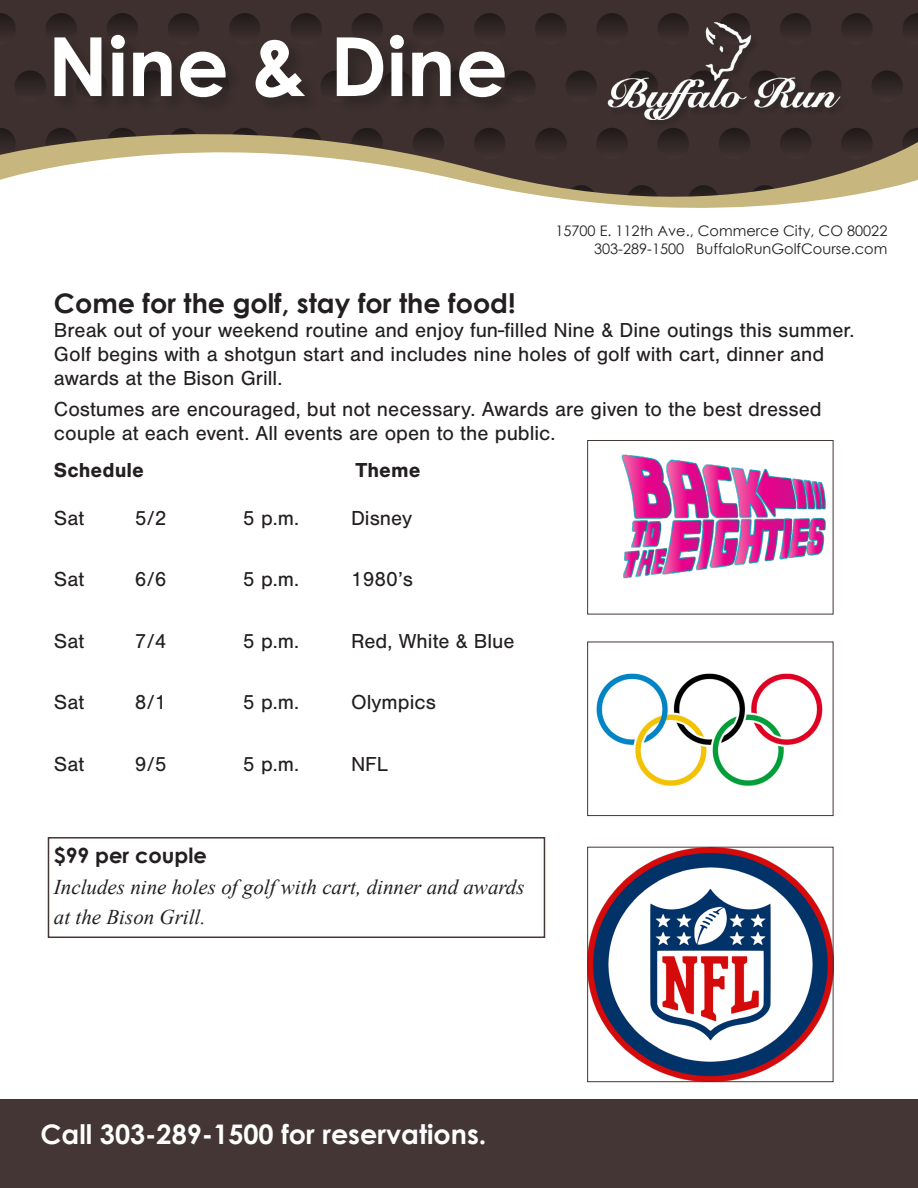
<style>
.page{position:relative;width:918px;height:1188px;background:#fff}
.page>*{position:absolute;margin:0;border:0;box-sizing:border-box;transform-origin:0 0}
.t1{font:700 81.6px "Century Gothic";color:#fff}
.Body_copy{font:700 27px "Century Gothic";color:#fff}
.Headline{font:700 27px "Century Gothic";color:#231f20}
.Body_copy-2{font:21px/24px "Nimbus San";color:#231f20}
.Body_copy-3{font:italic 21px "Times New Roman";color:#231f20}
.subhead{font:700 21px "Nimbus San";color:#231f20}
.Body_copy-4{font:700 21px "Century Gothic";color:#231f20}
.t2{font:14.55px/17.4px "Century Gothic";color:#231f20;text-align:right}
</style>
<div class="page">
<div style="left:48px;top:837px;width:497px;height:101px;border:2px solid #443634"></div>
<div style="left:0;top:1099px;width:918px;height:89px;background:#443634"></div>
<div style="left:0;top:0;width:918px;height:199px;background:#3d302e"></div>
<svg style="left:0;top:13px;width:15px;height:17px"></svg>
<div style="left:45px;top:13px;width:32px;height:32px;background:#2e2524;border-radius:16px"></div>
<div style="left:107px;top:13px;width:31px;height:32px;background:#2d2423;border-radius:16px"></div>
<div style="left:168px;top:13px;width:31px;height:32px;background:#2d2423;border-radius:16px"></div>
<div style="left:229px;top:13px;width:32px;height:32px;background:#2d2423;border-radius:16px"></div>
<div style="left:290px;top:13px;width:32px;height:32px;background:#2d2423;border-radius:16px"></div>
<div style="left:351px;top:13px;width:32px;height:32px;background:#2d2423;border-radius:16px"></div>
<div style="left:413px;top:13px;width:31px;height:32px;background:#2d2423;border-radius:16px"></div>
<div style="left:474px;top:13px;width:31px;height:32px;background:#2d2423;border-radius:16px"></div>
<div style="left:535px;top:13px;width:32px;height:32px;background:linear-gradient(to bottom,#211a1a,#413332);border-radius:16px"></div>
<svg style="left:596px;top:13px;width:32px;height:32px"></svg>
<div style="left:658px;top:13px;width:31px;height:32px;background:#251e1d;border-radius:16px"></div>
<div style="left:719px;top:13px;width:31px;height:32px;background:#251e1d;border-radius:16px"></div>
<div style="left:780px;top:13px;width:31px;height:32px;background:#251e1d;border-radius:16px"></div>
<div style="left:841px;top:13px;width:32px;height:32px;background:linear-gradient(to bottom,#211a1a,#413332);border-radius:16px"></div>
<svg style="left:903px;top:13px;width:15px;height:17px"></svg>
<svg style="left:15px;top:70px;width:31px;height:32px"></svg>
<svg style="left:504px;top:70px;width:32px;height:32px"></svg>
<svg style="left:565px;top:70px;width:32px;height:32px"></svg>
<svg style="left:871px;top:70px;width:32px;height:32px"></svg>
<div style="left:53px;top:35px;width:467px;height:78px;background:#231f20;opacity:.5"></div>
<svg style="left:0;top:100px;width:918px;height:108px"></svg>
<div style="left:608px;top:22px;width:241px;height:106px;background:#3d302e"></div>
<img style="left:599px;top:21px;width:245px;height:103px">
<img style="left:596px;top:673px;width:227px;height:113px">
<div style="left:587px;top:642px;width:247px;height:174px;border:1px solid #443634"></div>
<img style="left:621px;top:454px;width:205px;height:125px">
<div style="left:587px;top:440px;width:247px;height:175px;border:1px solid #443634"></div>
<img style="left:589px;top:849px;width:243px;height:231px">
<div style="left:587px;top:847px;width:247px;height:235px;border:1px solid #443634"></div>
<p class="t1" style="left:48px;top:4px;width:462px">Nine &amp; Dine</p>
<p class="t2" style="left:555px;top:222px;width:334px">15700 E. 112th Ave., Commerce City, CO 80022<br>303-289-1500 BuffaloRunGolfCourse.com</p>
<p class="Headline" style="left:54px;top:283px;width:463px">Come for the golf, stay for the food!</p>
<p class="Body_copy-2" style="left:54px;top:319px;width:802px">Break out of your weekend routine and enjoy fun-filled Nine &amp; Dine outings this summer.<br>Golf begins with a shotgun start and includes nine holes of golf with cart, dinner and awards at the Bison Grill.</p>
<p class="Body_copy-2" style="left:54px;top:397px;width:769px">Costumes are encouraged, but not necessary. Awards are given to the best dressed couple at each event. All events are open to the public.</p>
<p class="subhead" style="left:54px;top:459px;width:91px">Schedule</p>
<p class="subhead" style="left:355px;top:459px;width:67px">Theme</p>
<p class="Body_copy-2" style="left:54px;top:506px;width:32px">Sat</p>
<p class="Body_copy-2" style="left:135px;top:506px;width:33px">5/2</p>
<p class="Body_copy-2" style="left:243px;top:506px;width:58px">5 p.m.</p>
<p class="Body_copy-2" style="left:351px;top:506px;width:63px">Disney</p>
<p class="Body_copy-2" style="left:54px;top:568px;width:32px">Sat</p>
<p class="Body_copy-2" style="left:135px;top:568px;width:33px">6/6</p>
<p class="Body_copy-2" style="left:243px;top:568px;width:58px">5 p.m.</p>
<p class="Body_copy-2" style="left:351px;top:568px;width:64px">1980’s</p>
<p class="Body_copy-2" style="left:54px;top:629px;width:32px">Sat</p>
<p class="Body_copy-2" style="left:135px;top:629px;width:33px">7/4</p>
<p class="Body_copy-2" style="left:243px;top:629px;width:58px">5 p.m.</p>
<p class="Body_copy-2" style="left:351px;top:629px;width:165px">Red, White &amp; Blue</p>
<p class="Body_copy-2" style="left:54px;top:691px;width:32px">Sat</p>
<p class="Body_copy-2" style="left:135px;top:691px;width:33px">8/1</p>
<p class="Body_copy-2" style="left:243px;top:691px;width:58px">5 p.m.</p>
<p class="Body_copy-2" style="left:351px;top:691px;width:86px">Olympics</p>
<p class="Body_copy-2" style="left:54px;top:752px;width:32px">Sat</p>
<p class="Body_copy-2" style="left:135px;top:752px;width:33px">9/5</p>
<p class="Body_copy-2" style="left:243px;top:752px;width:58px">5 p.m.</p>
<p class="Body_copy-2" style="left:351px;top:752px;width:39px">NFL</p>
<p class="Body_copy-4" style="left:54px;top:839px;width:154px">$99 per couple</p>
<p class="Body_copy-3" style="left:54px;top:872px;width:472px">Includes nine holes of golf with cart, dinner and awards</p>
<p class="Body_copy-3" style="left:54px;top:903px;width:153px">at the Bison Grill.</p>
<p class="Body_copy" style="left:40px;top:1114px;width:448px">Call 303-289-1500 for reservations.</p>
</div>
